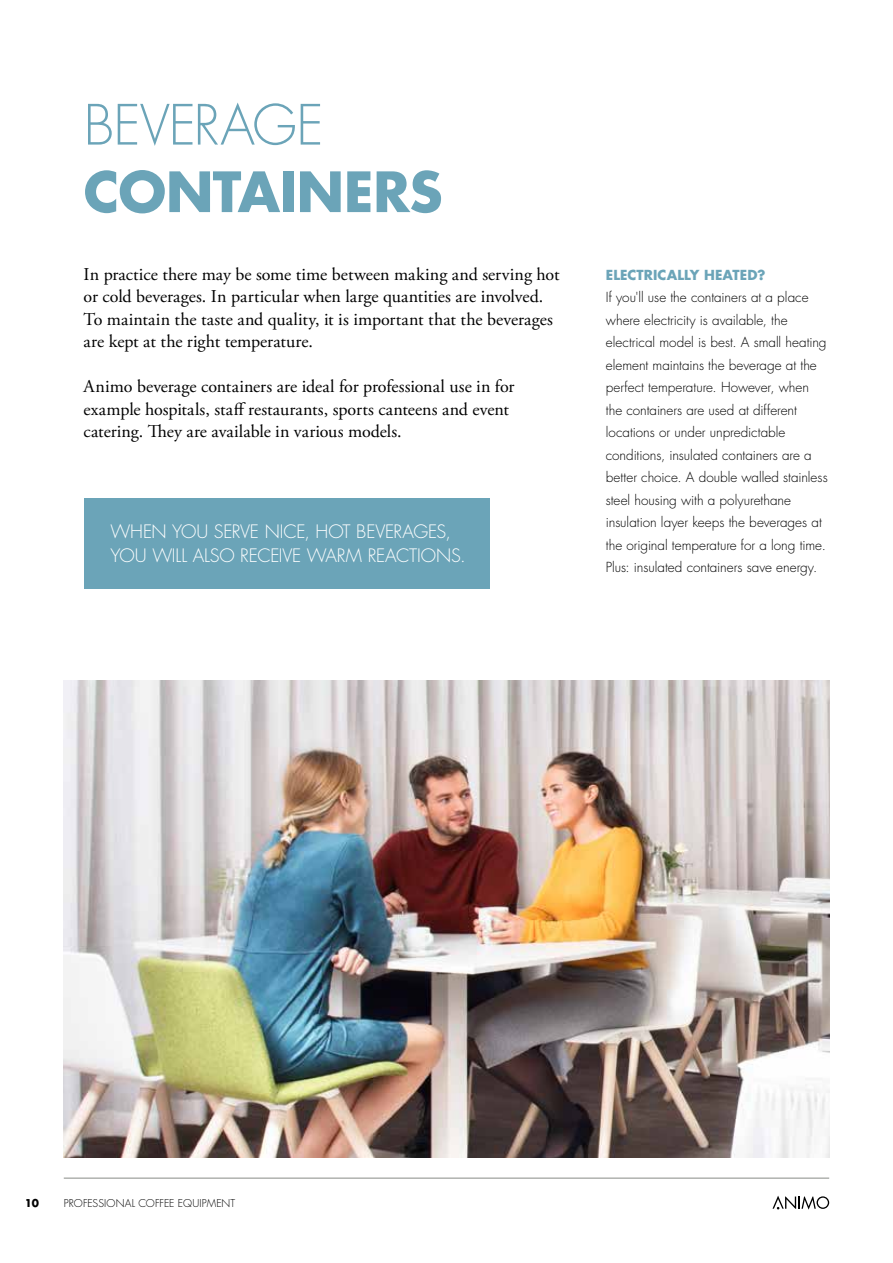
<style>
.page{position:relative;width:893px;height:1263px;background:#fff}
.page>*{position:absolute;margin:0;border:0;box-sizing:border-box;transform-origin:0 0}
.t1{font:700 54px "Futura Std";letter-spacing:-.01em;color:#6ba4b8}
.t2{font:300 54px "Futura Std";letter-spacing:-.015em;color:#6ba4b8}
.t3{font:18px/22.5px "Adobe Garamond Pro";color:#000}
.t4{font:300 18px/24px "Futura Std";letter-spacing:-.015em;color:#fff}
.t5{font:300 13.5px/22.5px "Futura Std";color:#000}
.t6{font:700 13.5px "Futura Std";letter-spacing:.005em;color:#6ba4b8}
.t7{font:300 10.5px "Futura Std";letter-spacing:.01em;color:#000}
.t8{font:700 10.5px "Futura Std";color:#000}
</style>
<div class="page">
<svg style="left:772px;top:1195px;width:57px;height:14px"></svg>
<hr style="left:64px;top:1178px;width:765px;height:1px;background:#888c86">
<img style="left:64px;top:681px;width:765px;height:476px">
<div style="left:84px;top:498px;width:406px;height:90px;background:#6ba4b8"></div>
<h1 class="t2" style="left:84px;top:92px;width:241px">BEVERAGE</h1>
<h1 class="t1" style="left:84px;top:156px;width:360px">CONTAINERS</h1>
<p class="t3" style="left:84px;top:263px;width:477px">In practice there may be some time between making and serving hot or cold beverages. In particular when large quantities are involved.<br>To maintain the taste and quality, it is important that the beverages are kept at the right temperature.</p>
<h2 class="t3" style="left:84px;top:376px;width:432px">Animo beverage containers are ideal for professional use in for example hospitals, staff restaurants, sports canteens and event catering. They are available in various models.</h2>
<h2 class="t4" style="left:111px;top:520px;width:357px">WHEN YOU SERVE NICE, HOT BEVERAGES,<br>YOU WILL ALSO RECEIVE WARM REACTIONS.</h2>
<p class="t6" style="left:606px;top:266px;width:161px">ELECTRICALLY HEATED?</p>
<p class="t5" style="left:606px;top:286px;width:224px">If you'll use the containers at a place where electricity is available, the electrical model is best. A small heating element maintains the beverage at the perfect temperature. However, when the containers are used at different locations or under unpredictable conditions, insulated containers are a better choice. A double walled stainless steel housing with a polyurethane insulation layer keeps the beverages at the original temperature for a long time.<br>Plus: insulated containers save energy.</p>
<p class="t8" style="left:25px;top:1196px;width:16px">10</p>
<p class="t7" style="left:64px;top:1197px;width:173px">PROFESSIONAL COFFEE EQUIPMENT</p>
</div>
